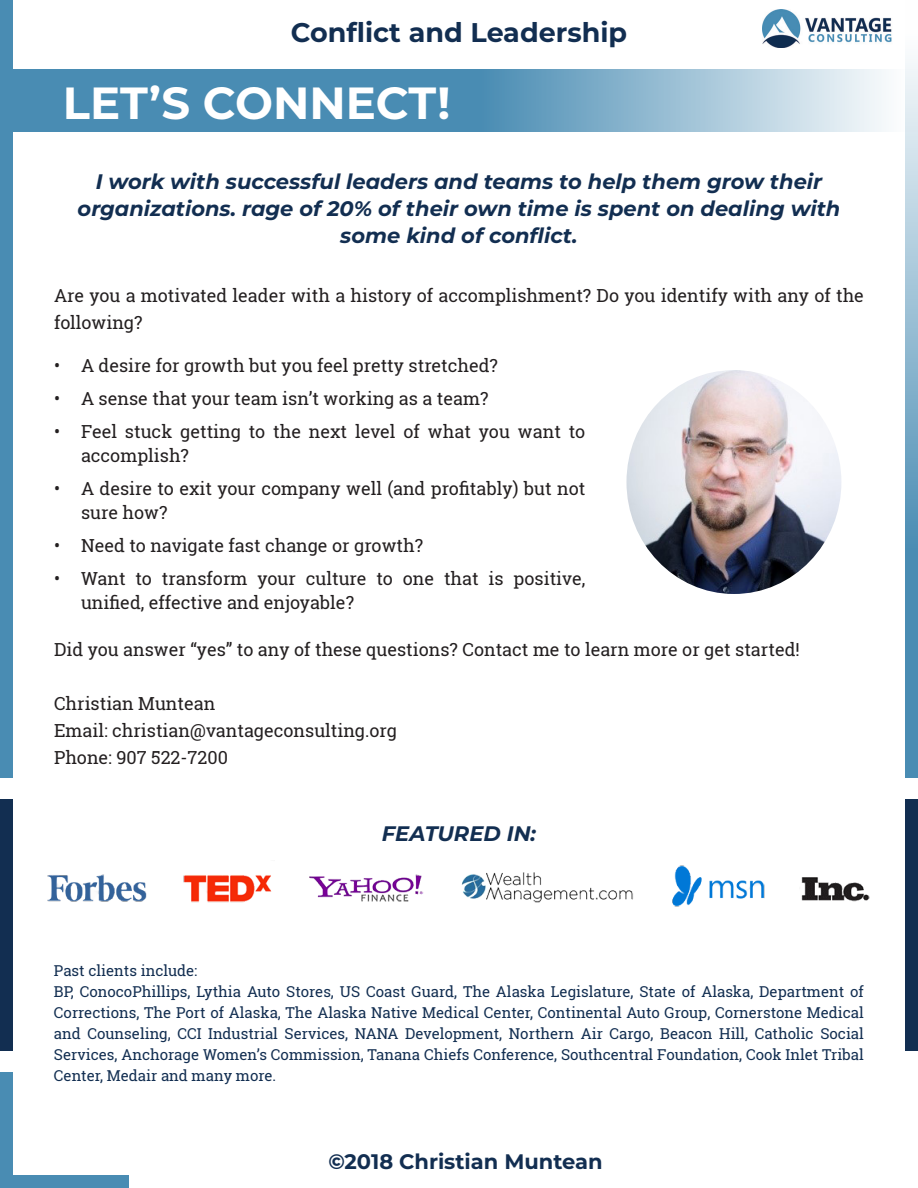
<style>
.page{position:relative;width:918px;height:1188px;background:#fff}
.page>*{position:absolute;margin:0;border:0;box-sizing:border-box;transform-origin:0 0}
.t1{font:700 45px "Montserrat";color:#fff}
.t2{font:700 27px "Montserrat";color:#122e51}
.t3{font:italic 700 21px/27px "Montserrat";color:#122e51;text-align:center}
.t4{font:700 21px "Montserrat";color:#122e51}
.t5{font:18px/24px "Roboto Slab";color:#231f20}
.t6{font:15px/21px "Roboto Slab";color:#122e51;text-align:justify}
</style>
<div class="page">
<div style="left:0;top:799px;width:13px;height:252px;background:#122e51"></div>
<div style="left:0;top:1072px;width:13px;height:116px;background:#498cb3"></div>
<div style="left:13px;top:1175px;width:116px;height:13px;background:#498cb3"></div>
<div style="left:905px;top:799px;width:13px;height:252px;background:#122e51"></div>
<div style="left:0;top:0;width:13px;height:778px;background:#498cb3"></div>
<svg style="left:905px;top:61px;width:13px;height:717px;background:#7aaac7"></svg>
<img style="left:762px;top:10px;width:130px;height:38px">
<svg style="left:13px;top:69px;width:905px;height:62px;background:#75a8c5"></svg>
<img style="left:626px;top:370px;width:215px;height:224px">
<img style="left:47px;top:874px;width:100px;height:28px">
<img style="left:183px;top:875px;width:89px;height:28px">
<img style="left:309px;top:874px;width:115px;height:28px">
<img style="left:461px;top:872px;width:172px;height:31px">
<img style="left:672px;top:865px;width:93px;height:42px">
<img style="left:801px;top:877px;width:69px;height:25px">
<h2 class="t2" style="left:291px;top:13px;width:338px">Conflict and Leadership</h2>
<p class="t1" style="left:63px;top:71px;width:389px">LET’S CONNECT!</p>
<p class="t3" style="left:78px;top:167px;width:764px">I work with successful leaders and teams to help them grow their organizations. rage of 20% of their own time is spent on dealing with some kind of conflict.</p>
<p class="t5" style="left:54px;top:282px;width:812px;line-height:27px">Are you a motivated leader with a history of accomplishment? Do you identify with any of the following?</p>
<p class="t5" style="left:54px;top:353px;width:446px">• A desire for growth but you feel pretty stretched?</p>
<p class="t5" style="left:54px;top:386px;width:436px">• A sense that your team isn’t working as a team?</p>
<p class="t5" style="left:81px;top:419px;width:506px;text-indent:-27px">• Feel stuck getting to the next level of what you want to accomplish?</p>
<p class="t5" style="left:81px;top:476px;width:506px;text-indent:-27px">• A desire to exit your company well (and profitably) but not sure how?</p>
<p class="t5" style="left:54px;top:533px;width:371px">• Need to navigate fast change or growth?</p>
<p class="t5" style="left:81px;top:566px;width:506px;text-indent:-27px">• Want to transform your culture to one that is positive, unified, effective and enjoyable?</p>
<p class="t5" style="left:54px;top:637px;width:747px">Did you answer “yes” to any of these questions? Contact me to learn more or get started!</p>
<p class="t5" style="left:54px;top:691px;width:163px">Christian Muntean</p>
<p class="t5" style="left:54px;top:718px;width:345px">Email: christian@vantageconsulting.org</p>
<p class="t5" style="left:54px;top:745px;width:175px">Phone: 907 522-7200</p>
<p class="t3" style="left:382px;top:819px;width:156px">FEATURED IN:</p>
<p class="t6" style="left:54px;top:960px;width:145px">Past clients include:</p>
<p class="t6" style="left:54px;top:981px;width:812px">BP, ConocoPhillips, Lythia Auto Stores, US Coast Guard, The Alaska Legislature, State of Alaska, Department of Corrections, The Port of Alaska, The Alaska Native Medical Center, Continental Auto Group, Cornerstone Medical and Counseling, CCI Industrial Services, NANA Development, Northern Air Cargo, Beacon Hill, Catholic Social Services, Anchorage Women’s Commission, Tanana Chiefs Conference, Southcentral Foundation, Cook Inlet Tribal Center, Medair and many more.</p>
<p class="t4" style="left:328px;top:1147px;width:276px">©2018 Christian Muntean</p>
</div>
